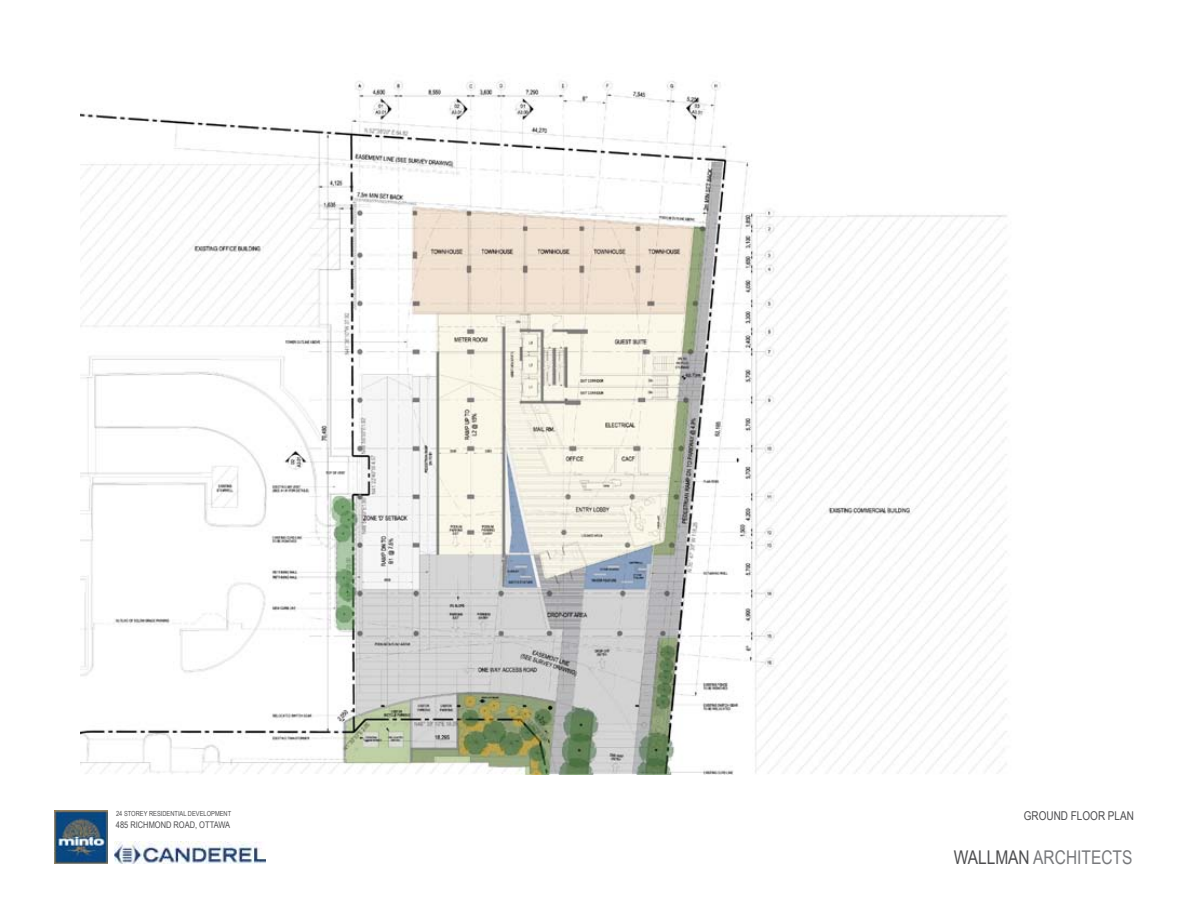
<style>
.page{position:relative;width:1188px;height:918px;background:#fff}
.page>*{position:absolute;margin:0;border:0;box-sizing:border-box;transform-origin:0 0}
.t1{font:18.9px "Arial Narrow";color:#77787b}
.t2{font:12.15px "Arial Narrow";color:#4d4d4f}
.t3{font:9.15px "Arial Narrow";color:#4d4d4f}
.t4{font:7.05px "Arial Narrow";color:#4d4d4f}
.s1{color:#4d4d4f}
</style>
<div class="page">
<img style="left:54px;top:811px;width:53px;height:53px">
<img style="left:114px;top:842px;width:151px;height:22px">
<img style="left:81px;top:81px;width:926px;height:693px">
<p class="t4" style="left:116px;top:811px;width:117px">24 STOREY RESIDENTIAL DEVELOPMENT</p>
<h2 class="t2" style="left:1024px;top:811px;width:112px">GROUND FLOOR PLAN</h2>
<p class="t3" style="left:116px;top:821px;width:116px">485 RICHMOND ROAD, OTTAWA</p>
<h1 class="t1" style="left:954px;top:850px;width:180px"><span class="s1">WALLMAN</span> ARCHITECTS</h1>
</div>
